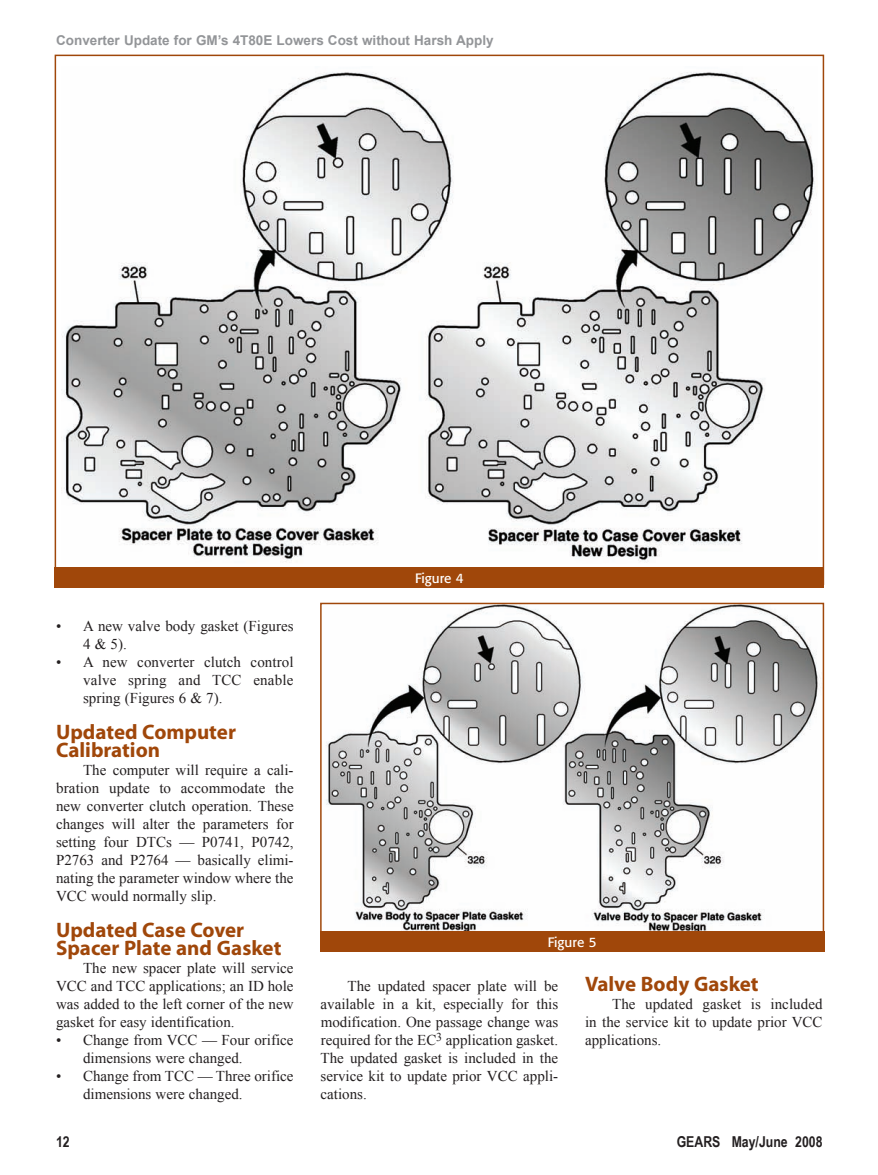
<style>
.page{position:relative;width:878px;height:1175px;background:#fff}
.page>*{position:absolute;margin:0;border:0;box-sizing:border-box;transform-origin:0 0}
.t1{font:700 21px/18px "Myriad";color:#a0470a}
.t2{font:15px/18px "Times New Roman";color:#231f20;text-align:justify}
.t3{font:700 15px "Arial Narrow";color:#231f20}
.t4{font:700 13.5px "Arial";color:#939598}
.t5{font:13.5px "Formata";color:#fff}
</style>
<div class="page">
<img style="left:62px;top:72px;width:753px;height:490px">
<img style="left:326px;top:606px;width:494px;height:325px">
<div style="left:320px;top:603px;width:504px;height:334px;border:2px solid #a0470a"></div>
<div style="left:320px;top:931px;width:504px;height:21px;background:#a0470a"></div>
<div style="left:55px;top:568px;width:769px;height:20px;background:#a0470a"></div>
<p class="t4" style="left:56px;top:33px;width:439px">Converter Update for GM’s 4T80E Lowers Cost without Harsh Apply</p>
<p class="t2" style="left:83px;top:616px;width:212px;text-indent:-27px">• A new valve body gasket (Figures<br>4 &amp; 5).</p>
<p class="t2" style="left:83px;top:652px;width:212px;text-indent:-27px">• A new converter clutch control valve spring and TCC enable spring (Figures 6 &amp; 7).</p>
<h1 class="t1" style="left:56px;top:723px;width:181px">Updated Computer<br>Calibration</h1>
<p class="t2" style="left:56px;top:760px;width:239px;text-indent:27px">The computer will require a cali&shy;bration update to accommodate the new converter clutch operation. These changes will alter the parameters for setting four DTCs — P0741, P0742, P2763 and P2764 — basically elimi&shy;nating the parameter window where the VCC would normally slip.</p>
<h1 class="t1" style="left:56px;top:921px;width:227px">Updated Case Cover<br>Spacer Plate and Gasket</h1>
<p class="t2" style="left:56px;top:958px;width:239px;text-indent:27px">The new spacer plate will service VCC and TCC applications; an ID hole was added to the left corner of the new gasket for easy identification.</p>
<p class="t2" style="left:83px;top:1030px;width:212px;text-indent:-27px">• Change from VCC — Four orifice dimensions were changed.</p>
<p class="t2" style="left:83px;top:1066px;width:212px;text-indent:-27px">• Change from TCC — Three orifice dimensions were changed.</p>
<p class="t5" style="left:415px;top:570px;width:50px">Figure 4</p>
<p class="t5" style="left:548px;top:934px;width:50px">Figure 5</p>
<p class="t2" style="left:321px;top:976px;width:239px;text-indent:27px">The updated spacer plate will be available in a kit, especially for this modification. One passage change was required for the EC<sup>3</sup> application gasket.<br>The updated gasket is included in the service kit to update prior VCC appli&shy;cations.</p>
<h1 class="t1" style="left:585px;top:975px;width:175px">Valve Body Gasket</h1>
<p class="t2" style="left:585px;top:994px;width:239px;text-indent:27px">The updated gasket is included in the service kit to update prior VCC applications.</p>
<p class="t3" style="left:56px;top:1133px;width:15px">12</p>
<p class="t3" style="left:677px;top:1133px;width:147px">GEARS May/June 2008</p>
</div>
